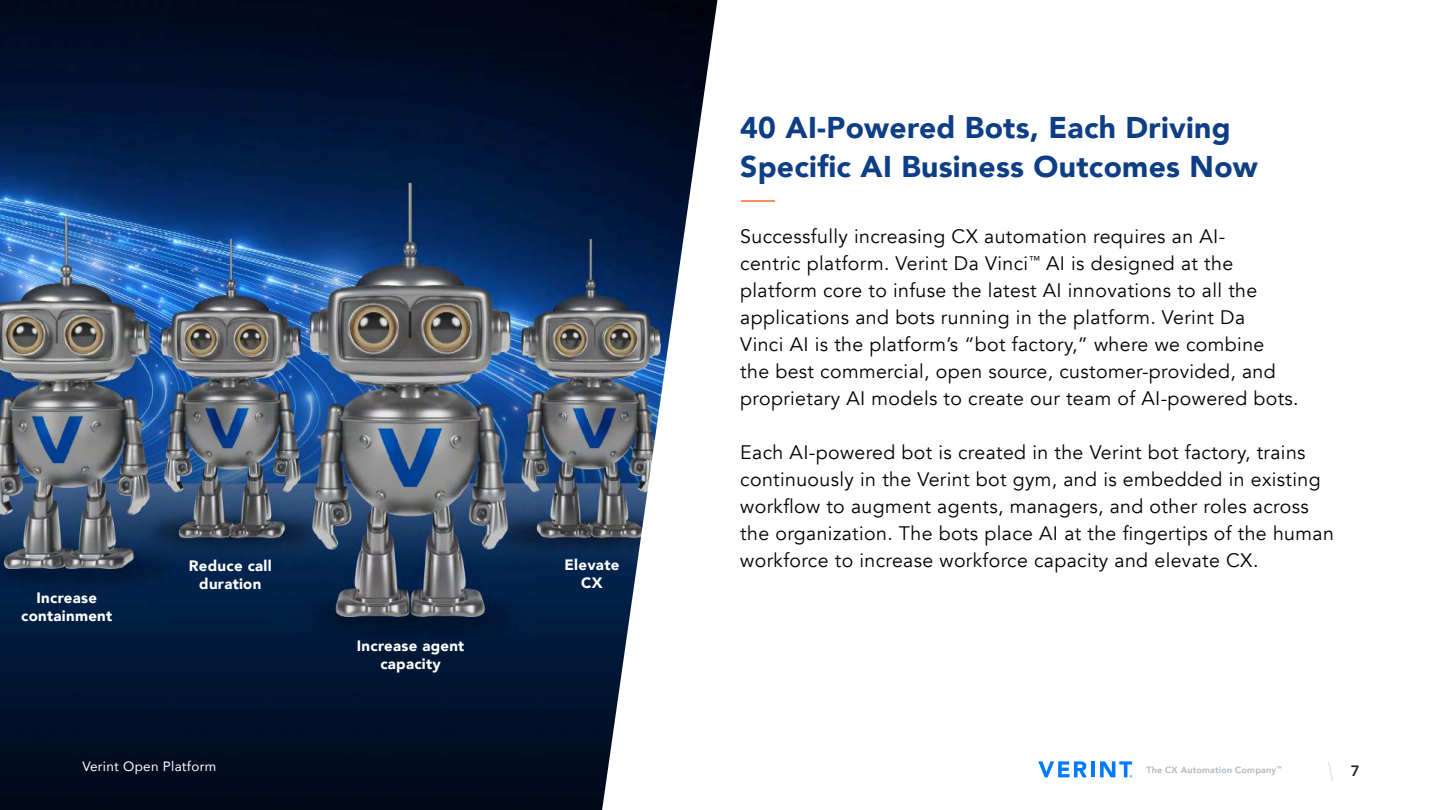
<style>
.page{position:relative;width:1440px;height:810px;background:#fff}
.page>*{position:absolute;margin:0;border:0;box-sizing:border-box;transform-origin:0 0}
.t1{font:900 30px/39px "Avenir";letter-spacing:.01em;color:#0d3e86}
.t2{font:19.5px/27px "Avenir";letter-spacing:.02em;color:#000}
.t3{font:900 15px/18px "Avenir";letter-spacing:.02em;color:#fff;text-align:center}
.t4{font:800 15px "Avenir";color:#262a33}
.t5{font:13.5px "Avenir";letter-spacing:.02em;color:#fff}
.t6{font:800 9px "Avenir";letter-spacing:.02em;color:#b0b6bb}
</style>
<div class="page">
<svg style="left:1038px;top:761px;width:49px;height:16px"></svg>
<hr style="left:1091px;top:761px;width:3px;height:16px;background:#007aff">
<svg style="left:1100px;top:761px;width:32px;height:16px"></svg>
<svg style="left:1328px;top:762px;width:5px;height:19px"></svg>
<img style="left:0;top:0;width:717px;height:810px">
<hr style="left:741px;top:200px;width:33px;height:2px;background:#fa6e1e">
<p class="t3" style="left:21px;top:588px;width:93px">Increase containment</p>
<p class="t3" style="left:189px;top:556px;width:84px">Reduce call duration</p>
<p class="t5" style="left:82px;top:756px;width:135px">Verint Open Platform</p>
<p class="t3" style="left:357px;top:636px;width:109px">Increase agent capacity</p>
<p class="t3" style="left:564px;top:555px;width:56px">Elevate<br>CX</p>
<h1 class="t1" style="left:740px;top:107px;width:519px">40 AI-Powered Bots, Each Driving<br>Specific AI Business Outcomes Now</h1>
<p class="t2" style="left:740px;top:223px;width:560px">Successfully increasing CX automation requires an AI-<br>centric platform. Verint Da Vinci<sup>™</sup> AI is designed at the platform core to infuse the latest AI innovations to all the applications and bots running in the platform. Verint Da<br>Vinci AI is the platform’s “bot factory,” where we combine<br>the best commercial, open source, customer-provided, and proprietary AI models to create our team of AI-powered bots.</p>
<p class="t2" style="left:740px;top:439px;width:595px">Each AI-powered bot is created in the Verint bot factory, trains continuously in the Verint bot gym, and is embedded in existing workflow to augment agents, managers, and other roles across the organization. The bots place AI at the fingertips of the human workforce to increase workforce capacity and elevate CX.</p>
<p class="t6" style="left:1146px;top:763px;width:137px">The CX Automation Company<sup>™</sup></p>
<p class="t4" style="left:1350px;top:759px;width:10px">7</p>
</div>
